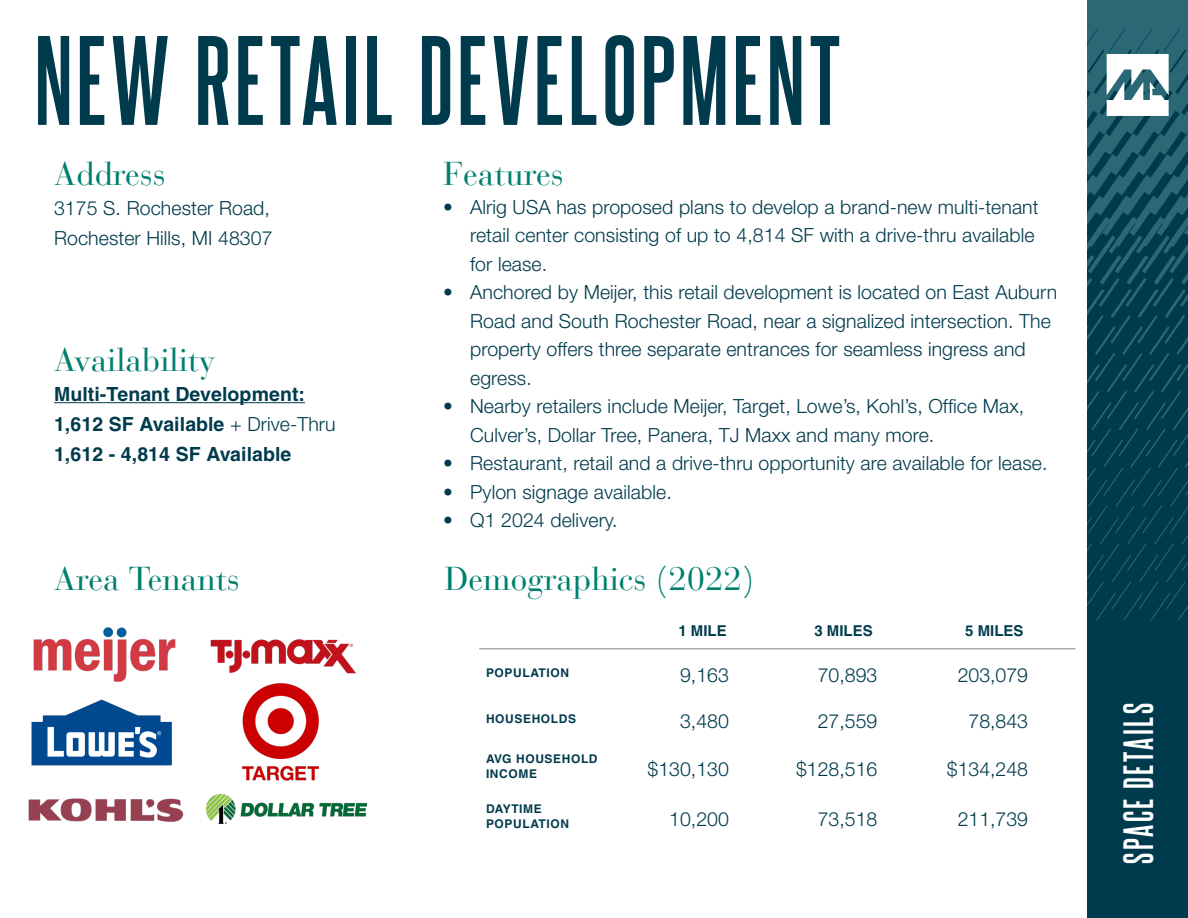
<style>
.page{position:relative;width:1188px;height:918px;background:#fff}
.page>*{position:absolute;margin:0;border:0;box-sizing:border-box;transform-origin:0 0}
.t1{font:700 108px "Steelfish Rg";letter-spacing:.04em;color:#003b4d}
.t2{font:700 36px "Steelfish Rg";letter-spacing:.065em;color:#fff}
.small_serif_subhead{font:33px "Bauer Bodoni LT";color:#007f6e}
.small_serif_subhead-2{font:300 19.5px/28.5px "Helvetica Neue";letter-spacing:.005em;color:#003b4d}
.body_text_indent{font:300 19.5px "Helvetica Neue";color:#003b4d}
.small_serif_subhead-3{font:700 19.5px "Helvetica";letter-spacing:.005em;color:#003b4d}
.t3{font:700 15px "Helvetica";color:#003b4d}
.t4{font:700 12px/14.4px "Helvetica";letter-spacing:.05em;color:#003b4d}
.s1{font-family:"Helvetica Neue";font-weight:300}
</style>
<div class="page">
<div style="left:1087px;top:0;width:101px;height:918px;background:#003b4d"></div>
<svg style="left:1087px;top:0;width:101px;height:620px"></svg>
<svg style="left:779px;top:649px;width:297px;height:1px"></svg>
<hr style="left:479px;top:648px;width:151px;height:1px;background:#a8a9ad">
<hr style="left:630px;top:648px;width:149px;height:1px;background:#a8a9ad">
<hr style="left:779px;top:648px;width:150px;height:1px;background:#a8a9ad">
<hr style="left:929px;top:648px;width:146px;height:1px;background:#a8a9ad">
<hr style="left:54px;top:402px;width:251px;height:1px;background:#003b4d">
<img style="left:34px;top:627px;width:142px;height:55px">
<img style="left:242px;top:683px;width:77px;height:98px">
<img style="left:28px;top:798px;width:156px;height:24px">
<img style="left:31px;top:699px;width:141px;height:67px">
<img style="left:206px;top:795px;width:161px;height:29px">
<img style="left:210px;top:639px;width:146px;height:35px">
<h1 class="t1" style="left:34px;top:15px;width:807px">NEW RETAIL DEVELOPMENT</h1>
<p class="small_serif_subhead" style="left:54px;top:154px;width:113px">Address</p>
<p class="small_serif_subhead-2" style="left:54px;top:192px;width:218px">3175 S. Rochester Road,</p>
<p class="small_serif_subhead-2" style="left:54px;top:222px;width:220px">Rochester Hills, MI 48307</p>
<p class="small_serif_subhead" style="left:54px;top:340px;width:163px">Availability</p>
<p class="small_serif_subhead-3" style="left:54px;top:382px;width:253px">Multi-Tenant Development:</p>
<p class="small_serif_subhead-3" style="left:54px;top:412px;width:283px">1,612 SF Available <span class="s1">+ Drive-Thru</span></p>
<p class="small_serif_subhead-3" style="left:54px;top:442px;width:239px">1,612 - 4,814 SF Available</p>
<p class="small_serif_subhead" style="left:443px;top:154px;width:122px">Features</p>
<p class="small_serif_subhead-2" style="left:470px;top:191px;width:570px;text-indent:-27px">• Alrig USA has proposed plans to develop a brand-new multi-tenant retail center consisting of up to 4,814 SF with a drive-thru available for lease.</p>
<p class="small_serif_subhead-2" style="left:470px;top:277px;width:589px;text-indent:-27px">• Anchored by Meijer, this retail development is located on East Auburn Road and South Rochester Road, near a signalized intersection. The property offers three separate entrances for seamless ingress and egress.</p>
<p class="small_serif_subhead-2" style="left:470px;top:391px;width:556px;text-indent:-27px">• Nearby retailers include Meijer, Target, Lowe’s, Kohl’s, Office Max,<br>Culver’s, Dollar Tree, Panera, TJ Maxx and many more.</p>
<p class="small_serif_subhead-2" style="left:443px;top:448px;width:606px">• Restaurant, retail and a drive-thru opportunity are available for lease.</p>
<p class="small_serif_subhead-2" style="left:443px;top:476px;width:230px">• Pylon signage available.</p>
<p class="small_serif_subhead-2" style="left:443px;top:505px;width:176px">• Q1 2024 delivery.</p>
<p class="small_serif_subhead" style="left:54px;top:559px;width:187px">Area Tenants</p>
<p class="small_serif_subhead" style="left:445px;top:559px;width:311px">Demographics (2022)</p>
<p class="t3" style="left:678px;top:622px;width:50px">1 MILE</p>
<p class="t3" style="left:814px;top:622px;width:60px">3 MILES</p>
<p class="t3" style="left:965px;top:622px;width:60px">5 MILES</p>
<p class="t4" style="left:486px;top:665px;width:84px">POPULATION</p>
<p class="body_text_indent" style="left:680px;top:659px;width:50px">9,163</p>
<p class="body_text_indent" style="left:818px;top:659px;width:61px">70,893</p>
<p class="body_text_indent" style="left:958px;top:659px;width:72px">203,079</p>
<p class="t4" style="left:486px;top:711px;width:92px">HOUSEHOLDS</p>
<p class="body_text_indent" style="left:680px;top:705px;width:50px">3,480</p>
<p class="body_text_indent" style="left:818px;top:705px;width:61px">27,559</p>
<p class="body_text_indent" style="left:969px;top:705px;width:61px">78,843</p>
<p class="t4" style="left:486px;top:752px;width:113px">AVG HOUSEHOLD<br>INCOME</p>
<p class="body_text_indent" style="left:648px;top:753px;width:83px">$130,130</p>
<p class="body_text_indent" style="left:796px;top:753px;width:83px">$128,516</p>
<p class="body_text_indent" style="left:947px;top:753px;width:83px">$134,248</p>
<p class="t4" style="left:486px;top:802px;width:84px">DAYTIME<br>POPULATION</p>
<p class="body_text_indent" style="left:669px;top:803px;width:61px">10,200</p>
<p class="body_text_indent" style="left:818px;top:803px;width:61px">73,518</p>
<p class="body_text_indent" style="left:958px;top:803px;width:72px">211,739</p>
<h2 class="t2" style="left:1116px;top:864px;width:162px;rotate:-90deg">SPACE DETAILS</h2>
</div>
